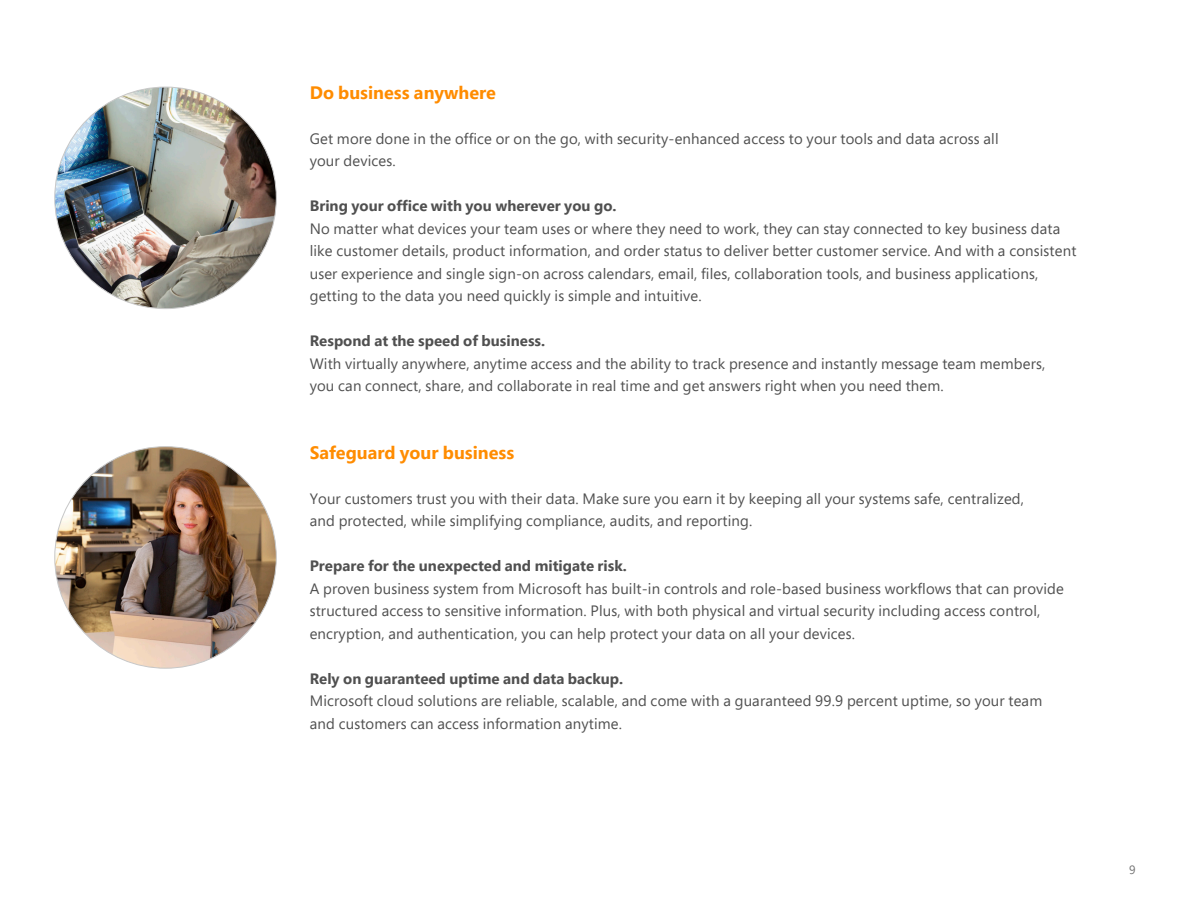
<style>
.page{position:relative;width:1188px;height:918px;background:#fff}
.page>*{position:absolute;margin:0;border:0;box-sizing:border-box;transform-origin:0 0}
.t1{font:700 18px "Segoe Pro";color:#ff8c00}
.t2{font:15px/22.5px "Segoe Pro";letter-spacing:.01em;color:#505050}
.t3{font:12px "Segoe Pro";color:#737373}
.s1{font-weight:700}
</style>
<div class="page">
<img style="left:55px;top:447px;width:221px;height:221px;border-radius:111px">
<img style="left:55px;top:87px;width:221px;height:222px;border-radius:111px">
<p class="t1" style="left:310px;top:80px;width:188px">Do business anywhere</p>
<p class="t2" style="left:310px;top:127px;width:690px">Get more done in the office or on the go, with security-enhanced access to your tools and data across all your devices.</p>
<p class="t2" style="left:310px;top:194px;width:768px"><span class="s1">Bring your office with you wherever you go.<br></span>No matter what devices your team uses or where they need to work, they can stay connected to key business data like customer details, product information, and order status to deliver better customer service. And with a consistent user experience and single sign-on across calendars, email, files, collaboration tools, and business applications, getting to the data you need quickly is simple and intuitive.</p>
<p class="t2" style="left:310px;top:329px;width:737px"><span class="s1">Respond at the speed of business.<br></span>With virtually anywhere, anytime access and the ability to track presence and instantly message team members, you can connect, share, and collaborate in real time and get answers right when you need them.</p>
<p class="t1" style="left:310px;top:440px;width:206px">Safeguard your business</p>
<p class="t2" style="left:310px;top:487px;width:716px">Your customers trust you with their data. Make sure you earn it by keeping all your systems safe, centralized, and protected, while simplifying compliance, audits, and reporting.</p>
<p class="t2" style="left:310px;top:554px;width:756px"><span class="s1">Prepare for the unexpected and mitigate risk.<br></span>A proven business system from Microsoft has built-in controls and role-based business workflows that can provide structured access to sensitive information. Plus, with both physical and virtual security including access control, encryption, and authentication, you can help protect your data on all your devices.</p>
<p class="t2" style="left:310px;top:667px;width:734px"><span class="s1">Rely on guaranteed uptime and data backup.<br></span>Microsoft cloud solutions are reliable, scalable, and come with a guaranteed 99.9 percent uptime, so your team and customers can access information anytime.</p>
<p class="t3" style="left:1129px;top:861px;width:8px">9</p>
</div>
